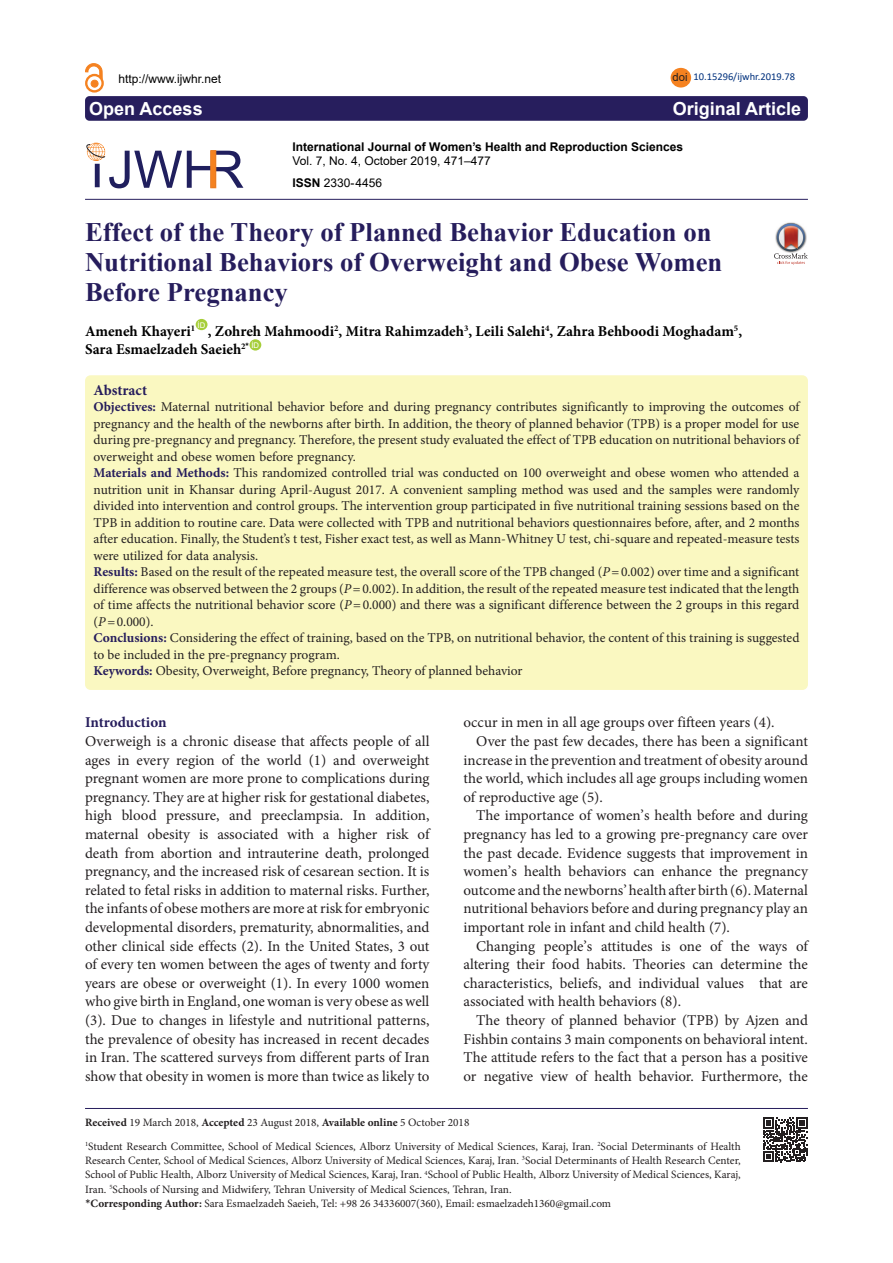
<style>
.page{position:relative;width:893px;height:1263px;background:#fff}
.page>*{position:absolute;margin:0;border:0;box-sizing:border-box;transform-origin:0 0}
.Pa3{font:700 26.7px/30px "Times New Roman";color:#261d5c}
.t1{font:700 18px "Arial";color:#fff}
.Default{font:15px/18.6px "Minion Pro";letter-spacing:-.005em;color:#231f20;text-align:justify}
.t2{font:700 15px/18px "Minion Pro";color:#000}
.t3{font:700 15px "Minion Pro";letter-spacing:-.005em;color:#271e5d}
.t4{font:700 15px "Minion Pro";color:#261d5c}
.t5{font:13.5px/16.5px "Minion Pro";color:#231f20;text-align:justify}
.t6{font:12px "Arial";color:#000}
.t7{font:700 12px "Arial";color:#000}
.t8{font:11.25px/14.2px "Minion Pro";color:#231f20;text-align:justify}
.t9{font:11.25px "Arial";color:#231f20}
.t10{font:10.5px "Calibri";color:#00317d}
.t11{font:7.8px "Arial";color:#fff}
.s1{font-weight:700}
.s2{font-weight:700;color:#261d5c}
.s3{font-style:italic}
.s4{font-family:"Calibri"}
</style>
<div class="page">
<div style="left:85px;top:375px;width:723px;height:315px;background:#faf8c1;border-radius:6px"></div>
<div style="left:196px;top:319px;width:11px;height:11px;background:#a6ce39;border-radius:50%"></div>
<svg style="left:249px;top:339px;width:12px;height:12px"></svg>
<div style="left:85px;top:96px;width:723px;height:25px;background:#271e5d;border-radius:4px"></div>
<hr style="left:85px;top:199px;width:723px;height:1px;background:#271e5d">
<div style="left:671px;top:68px;width:20px;height:20px;background:#f58220;border-radius:50%"></div>
<div style="left:91px;top:80px;width:7px;height:7px;background:#f58220;border-radius:50%"></div>
<div style="left:91px;top:80px;width:7px;height:7px;border:1px solid #f58220;border-radius:50%"></div>
<div style="left:85px;top:74px;width:19px;height:19px;border:2px solid #f58220;border-radius:50%"></div>
<svg style="left:85px;top:63px;width:17px;height:16px"></svg>
<hr style="left:85px;top:1108px;width:723px;height:1px;background:#261d5c">
<svg style="left:763px;top:1118px;width:44px;height:44px"></svg>
<svg style="left:774px;top:223px;width:34px;height:42px"></svg>
<svg style="left:86px;top:143px;width:157px;height:45px"></svg>
<svg style="left:211px;top:150px;width:5px;height:38px"></svg>
<p class="t6" style="left:118px;top:70px;width:104px">http://www.ijwhr.net</p>
<p class="t9" style="left:672px;top:70px;width:17px">doi</p>
<p class="t10" style="left:693px;top:70px;width:103px">10.15296/ijwhr.2019.78</p>
<p class="t1" style="left:89px;top:96px;width:115px">Open Access</p>
<p class="t1" style="left:673px;top:96px;width:130px">Original Article</p>
<p class="t7" style="left:293px;top:138px;width:392px">International Journal of Women’s Health and Reproduction Sciences</p>
<p class="t6" style="left:293px;top:153px;width:200px">Vol. 7, No. 4, October 2019, 471–477</p>
<p class="t6" style="left:293px;top:174px;width:91px"><span class="s1">ISSN</span> 2330- 4456</p>
<p class="Pa3" style="left:85px;top:216px;width:639px">Effect of the Theory of Planned Behavior Education on<br>Nutritional Behaviors of Overweight and Obese Women<br>Before Pregnancy</p>
<p class="t2" style="left:85px;top:322px;width:112px">Ameneh Khayeri<sup>1</sup></p>
<p class="t11" style="left:198px;top:320px;width:9px">ID</p>
<p class="t2" style="left:85px;top:322px;width:659px;text-indent:123px">, Zohreh Mahmoodi<sup>2</sup>, Mitra Rahimzadeh<sup>3</sup>, Leili Salehi<sup>4</sup>, Zahra Behboodi Moghadam<sup>5</sup>,<br>Sara Esmaelzadeh Saeieh<sup>2</sup><sup>*</sup></p>
<p class="t11" style="left:251px;top:340px;width:9px">ID</p>
<p class="t4" style="left:94px;top:379px;width:55px">Abstract</p>
<p class="t5" style="left:94px;top:399px;width:707px"><span class="s2">Objectives:</span> Maternal nutritional behavior before and during pregnancy contributes significantly to improving the outcomes of pregnancy and the health of the newborns after birth. In addition, the theory of planned behavior (TPB) is a proper model for use during pre-pregnancy and pregnancy. Therefore, the present study evaluated the effect of TPB education on nutritional behaviors of overweight and obese women before pregnancy.</p>
<p class="t5" style="left:94px;top:465px;width:707px"><span class="s2">Materials and Methods:</span> This randomized controlled trial was conducted on 100 overweight and obese women who attended a nutrition unit in Khansar during April-August 2017. A convenient sampling method was used and the samples were randomly divided into intervention and control groups. The intervention group participated in five nutritional training sessions based on the TPB in addition to routine care. Data were collected with TPB and nutritional behaviors questionnaires before, after, and 2 months after education. Finally, the Student’s t test, Fisher exact test, as well as Mann-Whitney U test, chi-square and repeated-measure tests were utilized for data analysis.</p>
<p class="t5" style="left:94px;top:564px;width:707px"><span class="s2">Results:</span> Based on the result of the repeated measure test, the overall score of the TPB changed (<span class="s3">P</span>=0.002) over time and a significant difference was observed between the 2 groups (<span class="s3">P</span>=0.002). In addition, the result of the repeated measure test indicated that the length of time affects the nutritional behavior score (<span class="s3">P</span>=0.000) and there was a significant difference between the 2 groups in this regard (<span class="s3">P</span>=0.000).</p>
<p class="t5" style="left:94px;top:630px;width:707px"><span class="s2">Conclusions:</span> Considering the effect of training, based on the TPB, on nutritional behavior, the content of this training is suggested to be included in the pre-pregnancy program.</p>
<p class="t5" style="left:94px;top:663px;width:431px"><span class="s2">Keywords:</span> Obesity, Overweight, Before pregnancy, Theory of planned behavior</p>
<p class="t3" style="left:85px;top:712px;width:83px">Introduction</p>
<p class="Default" style="left:85px;top:732px;width:346px">Overweigh is a chronic disease that affects people of all ages in every region of the world (1) and overweight pregnant women are more prone to complications during pregnancy. They are at higher risk for gestational diabetes, high blood pressure, and preeclampsia. In addition, maternal obesity is associated with a higher risk of death from abortion and intrauterine death, prolonged pregnancy, and the increased risk of cesarean section. It is related to fetal risks in addition to maternal risks. Further, the infants of obese mothers are more at risk for embryonic developmental disorders, prematurity, abnormalities, and other clinical side effects (2). In the United States, 3 out of every ten women between the ages of twenty and forty years are obese or overweight (1). In every 1000 women who give birth in England, one woman is very obese as well (3). Due to changes in lifestyle and nutritional patterns, the prevalence of obesity has increased in recent decades in Iran. The scattered surveys from different parts of Iran show that obesity in women is more than twice as likely to</p>
<p class="Default" style="left:463px;top:713px;width:313px">occur in men in all age groups over fifteen years (4).</p>
<p class="Default" style="left:463px;top:732px;width:346px;text-indent:13px">Over the past few decades, there has been a significant increase in the prevention and treatment of obesity around the world, which includes all age groups including women of reproductive age (5).</p>
<p class="Default" style="left:463px;top:806px;width:346px;text-indent:13px">The importance of women’s health before and during pregnancy has led to a growing pre-pregnancy care over the past decade. Evidence suggests that improvement in women’s health behaviors can enhance the pregnancy outcome and the newborns’ health after birth (6). Maternal nutritional behaviors before and during pregnancy play an important role in infant and child health (7).</p>
<p class="Default" style="left:463px;top:937px;width:346px;text-indent:13px">Changing people’s attitudes is one of the ways of altering their food habits. Theories can determine the characteristics, beliefs, and individual values that are associated with health behaviors (8).</p>
<p class="Default" style="left:463px;top:1011px;width:346px;text-indent:13px">The theory of planned behavior (TPB) by Ajzen and Fishbin contains 3 main components on behavioral intent.<br>The attitude refers to the fact that a person has a positive or negative view of health behavior. Furthermore, the</p>
<p class="t8" style="left:85px;top:1115px;width:386px"><span class="s1">Received</span> 19 March 2018, <span class="s1">Accepted</span> 23 August 2018, <span class="s1">Available online</span> 5 October 2018</p>
<p class="t8" style="left:85px;top:1139px;width:657px"><sup>1</sup>Student Research Committee, School of Medical Sciences, Alborz University of Medical Sciences, Karaj, Iran. <sup>2</sup>Social Determinants of Health Research Center, School of Medical Sciences, Alborz University of Medical Sciences, Karaj, Iran. <sup>3</sup>Social Determinants of Health Research Center, School of Public Health, Alborz University of Medical Sciences, Karaj, Iran. <sup>4</sup>School of Public Health, Alborz University of Medical Sciences, Karaj, Iran. <sup>5</sup>Schools of Nursing and Midwifery, Tehran University of Medical Sciences, Tehran, Iran.</p>
<p class="t8" style="left:85px;top:1196px;width:528px"><span class="s4">*</span><span class="s1">Corresponding Author:</span> Sara Esmaelzadeh Saeieh, Tel: +98 26 34336007(360), Email: esmaelzadeh1360@gmail.com</p>
</div>
